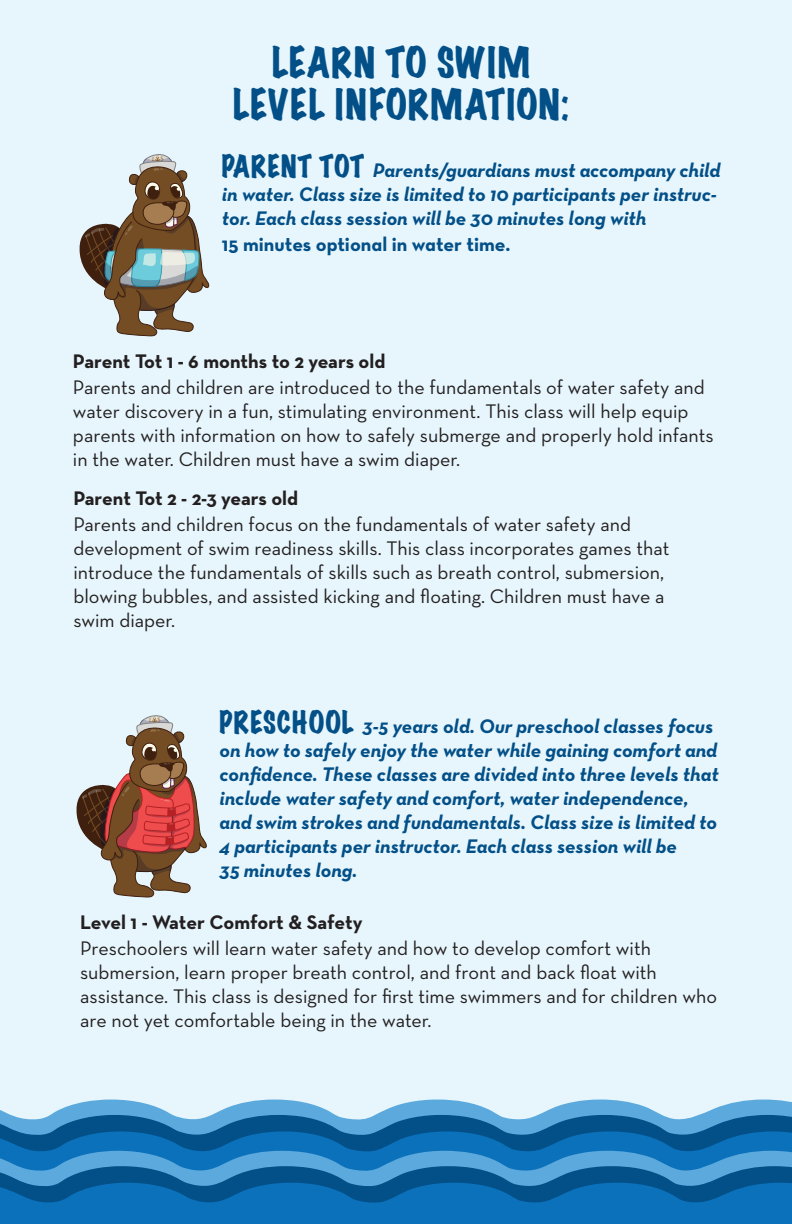
<style>
.page{position:relative;width:792px;height:1224px;background:#fff}
.page>*{position:absolute;margin:0;border:0;box-sizing:border-box;transform-origin:0 0}
.t1{font:expanded 38px/42px "Marker Felt";letter-spacing:.05em;color:#034f87;text-align:center;scale:.9 1}
.t2{font:20px/24px "Neutraface Text";color:#231f20}
.t3{font:20px/24px "Neutraface Text Bold Italic Alt";color:#034f87}
.t4{font:700 20px "Neutraface Text";letter-spacing:-.005em;color:#231f20}
.t5{font:20px "Neutraface Text Bold Alt";color:#034f87}
.s1{font-family:"Marker Felt";font-stretch:expanded;font-size:28px}
</style>
<div class="page">
<div style="left:0;top:0;width:792px;height:1218px;background:#e6f6fc"></div>
<svg style="left:0;top:1099px;width:792px;height:16px"></svg>
<svg style="left:0;top:1115px;width:792px;height:16px;background:#327cb0"></svg>
<svg style="left:0;top:1131px;width:792px;height:20px;background:#0965a6"></svg>
<svg style="left:0;top:1151px;width:792px;height:15px;background:#348ecc"></svg>
<svg style="left:0;top:1166px;width:792px;height:17px;background:#2876ad"></svg>
<svg style="left:0;top:1183px;width:792px;height:22px;background:#0966a9"></svg>
<div style="left:0;top:1205px;width:792px;height:19px;background:#0a71ba"></div>
<svg style="left:79px;top:154px;width:131px;height:183px"></svg>
<svg style="left:76px;top:715px;width:131px;height:183px"></svg>
<h1 class="t1" style="left:233px;top:41px;width:374px">LEARN TO SWIM<br>LEVEL INFORMATION:</h1>
<p class="t3" style="left:222px;top:158px;width:500px"><span class="s1">PARENT TOT</span> Parents/guardians must accompany child in water. Class size is limited to 10 participants per instruc&shy;tor. Each class session will be 30 minutes long with</p>
<p class="t5" style="left:222px;top:231px;width:290px">15 minutes optional in water time.</p>
<p class="t4" style="left:73px;top:349px;width:314px">Parent Tot 1 - 6 months to 2 years old</p>
<p class="t2" style="left:73px;top:375px;width:642px">Parents and children are introduced to the fundamentals of water safety and water discovery in a fun, stimulating environment. This class will help equip parents with information on how to safely submerge and properly hold infants in the water. Children must have a swim diaper.</p>
<p class="t4" style="left:73px;top:485px;width:226px">Parent Tot 2 - 2-3 years old</p>
<p class="t2" style="left:73px;top:512px;width:598px">Parents and children focus on the fundamentals of water safety and development of swim readiness skills. This class incorporates games that introduce the fundamentals of skills such as breath control, submersion, blowing bubbles, and assisted kicking and floating. Children must have a swim diaper.</p>
<p class="t3" style="left:220px;top:714px;width:500px"><span class="s1">PRESCHOOL</span> 3-5 years old. Our preschool classes focus on how to safely enjoy the water while gaining comfort and confidence. These classes are divided into three levels that include water safety and comfort, water independence, and swim strokes and fundamentals. Class size is limited to 4 participants per instructor. Each class session will be<br>35 minutes long.</p>
<p class="t4" style="left:80px;top:909px;width:284px">Level 1 - Water Comfort &amp; Safety</p>
<p class="t2" style="left:80px;top:936px;width:639px">Preschoolers will learn water safety and how to develop comfort with submersion, learn proper breath control, and front and back float with assistance. This class is designed for first time swimmers and for children who are not yet comfortable being in the water.</p>
</div>
